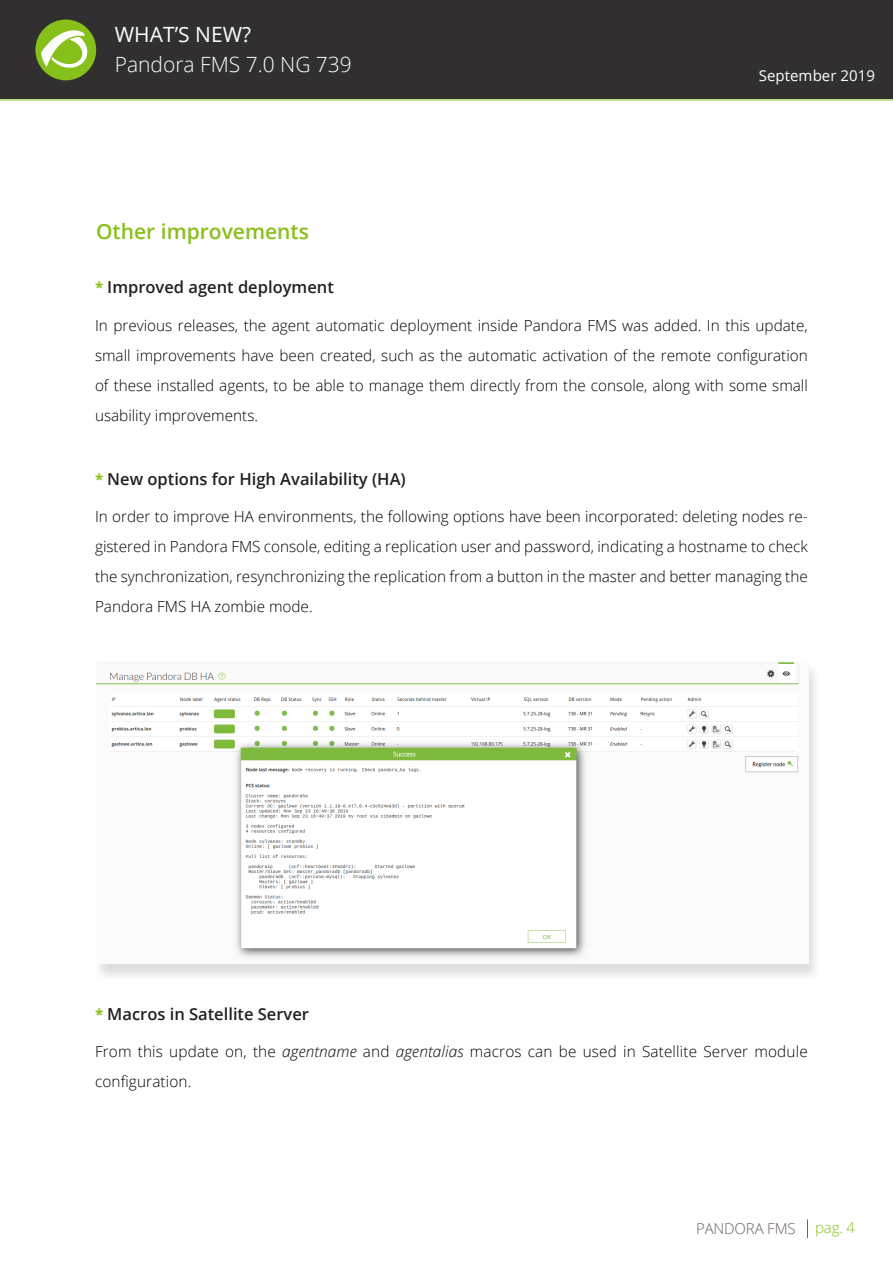
<style>
.page{position:relative;width:893px;height:1263px;background:#fff}
.page>*{position:absolute;margin:0;border:0;box-sizing:border-box;transform-origin:0 0}
.t1{font:300 21px "Open Sans";color:#fff}
.t2{font:600 21px "Open Sans";color:#87c01a}
.t3{font:21px "Open Sans";color:#fff}
.t4{font:600 16.5px "Open Sans";color:#231f20}
.t5{font:300 15.3px/30px "Open Sans";color:#000;text-align:justify}
.t6{font:15px "Open Sans";letter-spacing:.005em;color:#fff}
.t7{font:300 15px "Open Sans";letter-spacing:-.01em;color:#6b6360}
.t8{font:300 15px "Open Sans";color:#87c01a}
.s1{font-weight:700;font-size:15.3px;color:#87c01a}
.s2{font-style:italic}
</style>
<div class="page">
<div style="left:0;top:0;width:893px;height:99px;background:#312f30"></div>
<svg style="left:807px;top:1219px;width:1px;height:19px"></svg>
<div style="left:35px;top:20px;width:61px;height:60px;background:#87c01a;border-radius:50%"></div>
<svg style="left:41px;top:30px;width:47px;height:38px"></svg>
<hr style="left:0;top:100px;width:893px;height:1px;background:#87c01a">
<div style="left:93px;top:664px;width:728px;height:318px;background:#231f20;opacity:.15"></div>
<img style="left:96px;top:662px;width:712px;height:301px">
<h1 class="t3" style="left:115px;top:20px;width:138px">WHAT’S NEW?</h1>
<h1 class="t1" style="left:115px;top:50px;width:239px">Pandora FMS 7.0 NG 739</h1>
<p class="t2" style="left:96px;top:217px;width:214px">Other improvements</p>
<p class="t4" style="left:95px;top:276px;width:240px"><span class="s1">*</span> Improved agent deployment</p>
<p class="t6" style="left:759px;top:65px;width:118px">September 2019</p>
<p class="t5" style="left:95px;top:310px;width:714px">In previous releases, the agent automatic deployment inside Pandora FMS was added. In this update, small improvements have been created, such as the automatic activation of the remote configuration of these installed agents, to be able to manage them directly from the console, along with some small usability improvements.</p>
<p class="t4" style="left:95px;top:467px;width:312px"><span class="s1">*</span> New options for High Availability (HA)</p>
<p class="t5" style="left:95px;top:501px;width:714px">In order to improve HA environments, the following options have been incorporated: deleting nodes re&shy;gistered in Pandora FMS console, editing a replication user and password, indicating a hostname to check the synchronization, resynchronizing the replication from a button in the master and better managing the Pandora FMS HA zombie mode.</p>
<p class="t4" style="left:95px;top:1002px;width:216px"><span class="s1">*</span> Macros in Satellite Server</p>
<p class="t5" style="left:95px;top:1036px;width:714px">From this update on, the <span class="s2">agentname</span> and <span class="s2">agentalias</span> macros can be used in Satellite Server module configuration.</p>
<p class="t7" style="left:696px;top:1218px;width:101px">PANDORA FMS</p>
<p class="t8" style="left:815px;top:1217px;width:42px">pag. 4</p>
</div>
